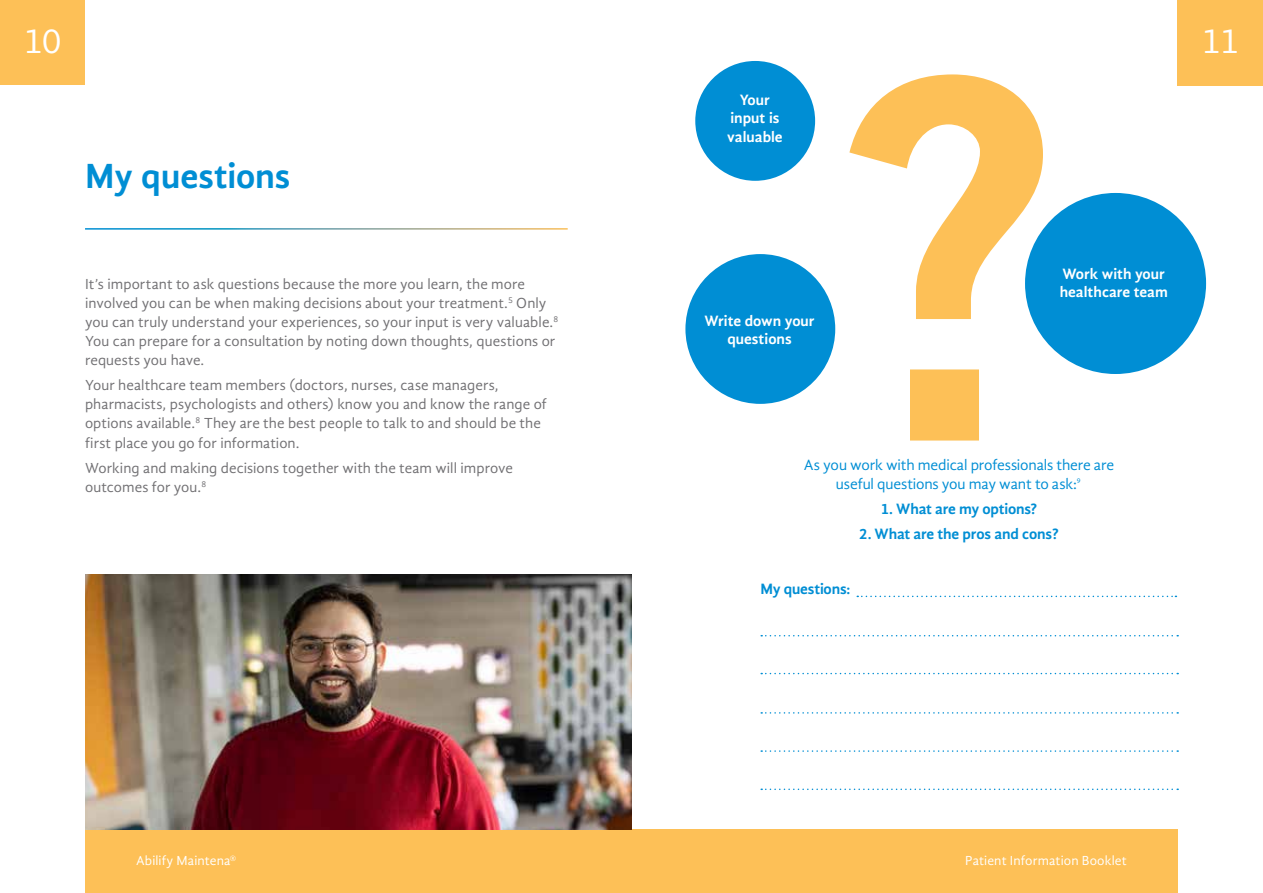
<style>
.page{position:relative;width:1263px;height:893px;background:#fff}
.page>*{position:absolute;margin:0;border:0;box-sizing:border-box;transform-origin:0 0}
.t1{font:500.1px "Trade Gothic LT Std Bd 2";color:#fdc057}
.t2{font:700 36px "Gandhi Sans";color:#008ed4}
.t3{font:36px "Gandhi Sans";color:#fff}
.t4{font:15.45px "Gandhi Sans";letter-spacing:-.01em;color:#008ed4}
.t5{font:700 15.45px/18.6px "Gandhi Sans";color:#fff;text-align:center}
.t6{font:700 15.45px "Gandhi Sans";letter-spacing:-.01em;color:#008ed4}
.t7{font:15px/19px "Gandhi Sans";letter-spacing:.005em;color:#717073}
.t8{font:13.5px "Gandhi Sans";letter-spacing:.01em;color:#fff}
</style>
<div class="page">
<div style="left:0;top:0;width:85px;height:85px;background:#fdc057"></div>
<div style="left:85px;top:829px;width:546px;height:64px;background:#fdc057"></div>
<div style="left:631px;top:829px;width:547px;height:64px;background:#fdc057"></div>
<div style="left:1178px;top:0;width:85px;height:85px;background:#fdc057"></div>
<div style="left:685px;top:254px;width:150px;height:150px;background:#008ed4;border-radius:50%"></div>
<div style="left:695px;top:61px;width:120px;height:120px;background:#008ed4;border-radius:50%"></div>
<div style="left:1025px;top:193px;width:181px;height:181px;background:#008ed4;border-radius:50%"></div>
<svg style="left:761px;top:635px;width:417px;height:1px"></svg>
<svg style="left:761px;top:673px;width:417px;height:1px"></svg>
<svg style="left:857px;top:596px;width:319px;height:1px"></svg>
<svg style="left:761px;top:712px;width:417px;height:2px"></svg>
<svg style="left:761px;top:750px;width:417px;height:2px"></svg>
<svg style="left:761px;top:788px;width:417px;height:2px"></svg>
<img style="left:85px;top:574px;width:546px;height:255px">
<h2 class="t3" style="left:24px;top:21px;width:39px">10</h2>
<h2 class="t3" style="left:1201px;top:21px;width:40px">11</h2>
<h2 class="t2" style="left:85px;top:155px;width:207px">My questions</h2>
<p class="t7" style="left:85px;top:275px;width:475px">It’s important to ask questions because the more you learn, the more involved you can be when making decisions about your treatment.<sup>5</sup> Only you can truly understand your experiences, so your input is very valuable.<sup>8<br></sup>You can prepare for a consultation by noting down thoughts, questions or requests you have.</p>
<p class="t7" style="left:85px;top:376px;width:463px">Your healthcare team members (doctors, nurses, case managers, pharmacists, psychologists and others) know you and know the range of options available.<sup>8</sup> They are the best people to talk to and should be the first place you go for information.</p>
<p class="t7" style="left:85px;top:458px;width:429px">Working and making decisions together with the team will improve outcomes for you.<sup>8</sup></p>
<h1 class="t1" style="left:844px;top:-48px;width:224px">?</h1>
<p class="t4" style="left:836px;top:475px;width:246px">useful questions you may want to ask:<sup>9</sup></p>
<p class="t6" style="left:881px;top:500px;width:158px">1. What are my options?</p>
<p class="t6" style="left:859px;top:525px;width:201px">2. What are the pros and cons?</p>
<p class="t5" style="left:727px;top:90px;width:57px">Your input is valuable</p>
<p class="t5" style="left:1060px;top:264px;width:110px;text-align:left">Work with your healthcare team</p>
<p class="t5" style="left:704px;top:311px;width:112px">Write down your questions</p>
<p class="t4" style="left:804px;top:456px;width:312px">As you work with medical professionals there are</p>
<p class="t6" style="left:760px;top:579px;width:91px">My questions:</p>
<p class="t8" style="left:136px;top:853px;width:102px">Abilify Maintena<sup>®</sup></p>
<p class="t8" style="left:965px;top:853px;width:163px">Patient Information Booklet</p>
</div>
